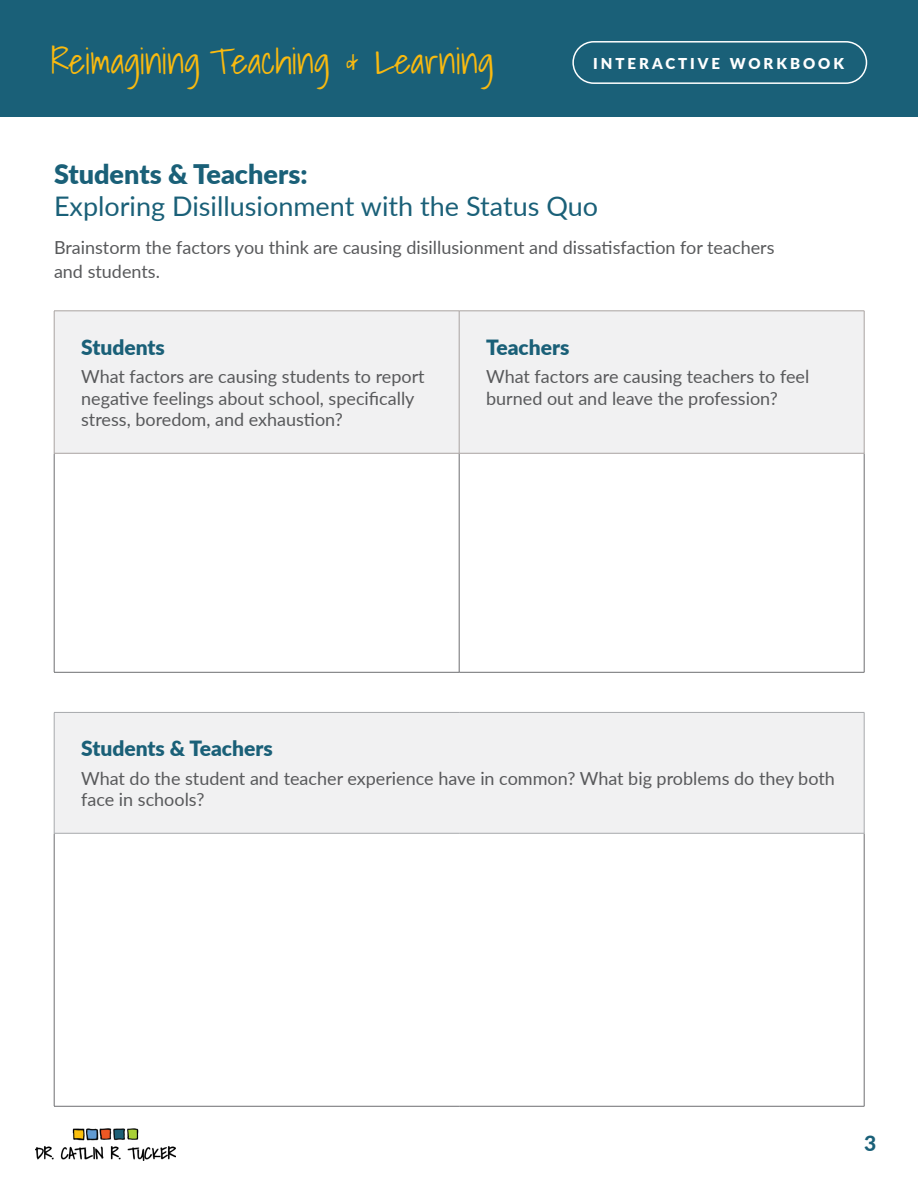
<style>
.page{position:relative;width:918px;height:1188px;background:#fff}
.page>*{position:absolute;margin:0;border:0;box-sizing:border-box;transform-origin:0 0}
.t1{font:300 36px "Shadows Into";color:#faba0f}
.t2{font:27px "Lato";color:#1a6078}
.t3{font:900 27px "Lato";color:#1a6078}
.t4{font:900 21px "Lato";color:#1a6078}
.t5{font:800 21px "Lato";color:#1a6078}
.t6{font:18px/21.6px "Lato";color:#58595b}
.t7{font:900 15px "Lato";letter-spacing:.2em;color:#fff}
</style>
<div class="page">
<div style="left:0;top:0;width:918px;height:117px;background:#1a6078"></div>
<img style="left:35px;top:1128px;width:141px;height:33px">
<div style="left:572px;top:41px;width:295px;height:43px;border:2px solid #fff;border-radius:21px"></div>
<svg style="left:55px;top:312px;width:809px;height:521px;fill:#f1f1f2"></svg>
<hr style="left:54px;top:453px;width:1px;height:219px;background:#6d6e71">
<hr style="left:459px;top:453px;width:1px;height:219px;background:#6d6e71">
<hr style="left:864px;top:453px;width:1px;height:219px;background:#6d6e71">
<hr style="left:54px;top:672px;width:405px;height:1px;background:#6d6e71">
<hr style="left:459px;top:672px;width:405px;height:1px;background:#6d6e71">
<hr style="left:54px;top:833px;width:1px;height:273px;background:#6d6e71">
<hr style="left:864px;top:833px;width:1px;height:273px;background:#6d6e71">
<hr style="left:54px;top:1106px;width:405px;height:1px;background:#6d6e71">
<hr style="left:459px;top:1106px;width:405px;height:1px;background:#6d6e71">
<hr style="left:54px;top:311px;width:405px;height:1px;background:#a9a3a1">
<hr style="left:54px;top:311px;width:1px;height:142px;background:#a9a3a1">
<hr style="left:459px;top:311px;width:405px;height:1px;background:#a9a3a1">
<hr style="left:459px;top:311px;width:1px;height:142px;background:#a9a3a1">
<hr style="left:864px;top:311px;width:1px;height:142px;background:#a9a3a1">
<hr style="left:54px;top:453px;width:405px;height:1px;background:#a9a3a1">
<hr style="left:459px;top:453px;width:405px;height:1px;background:#a9a3a1">
<hr style="left:54px;top:712px;width:405px;height:1px;background:#a7a9ac">
<hr style="left:54px;top:713px;width:1px;height:120px;background:#a7a9ac">
<hr style="left:459px;top:712px;width:405px;height:1px;background:#a7a9ac">
<hr style="left:864px;top:713px;width:1px;height:120px;background:#a7a9ac">
<hr style="left:54px;top:833px;width:405px;height:1px;background:#a7a9ac">
<hr style="left:459px;top:833px;width:405px;height:1px;background:#a7a9ac">
<h1 class="t1" style="left:51px;top:32px;width:445px">Reimagining Teaching &amp; Learning</h1>
<p class="t7" style="left:593px;top:52px;width:252px">INTERACTIVE WORKBOOK</p>
<h2 class="t3" style="left:54px;top:154px;width:255px">Students &amp; Teachers:</h2>
<h2 class="t2" style="left:54px;top:187px;width:546px">Exploring Disillusionment with the Status Quo</h2>
<p class="t6" style="left:54px;top:234px;width:722px;line-height:24px">Brainstorm the factors you think are causing disillusionment and dissatisfaction for teachers and students.</p>
<p class="t4" style="left:81px;top:331px;width:85px">Students</p>
<p class="t6" style="left:81px;top:365px;width:345px">What factors are causing students to report negative feelings about school, specifically stress, boredom, and exhaustion?</p>
<p class="t4" style="left:486px;top:331px;width:85px">Teachers</p>
<p class="t6" style="left:486px;top:365px;width:325px">What factors are causing teachers to feel burned out and leave the profession?</p>
<p class="t4" style="left:81px;top:733px;width:193px">Students &amp; Teachers</p>
<p class="t6" style="left:81px;top:767px;width:755px">What do the student and teacher experience have in common? What big problems do they both face in schools?</p>
<p class="t5" style="left:864px;top:1128px;width:14px">3</p>
</div>
